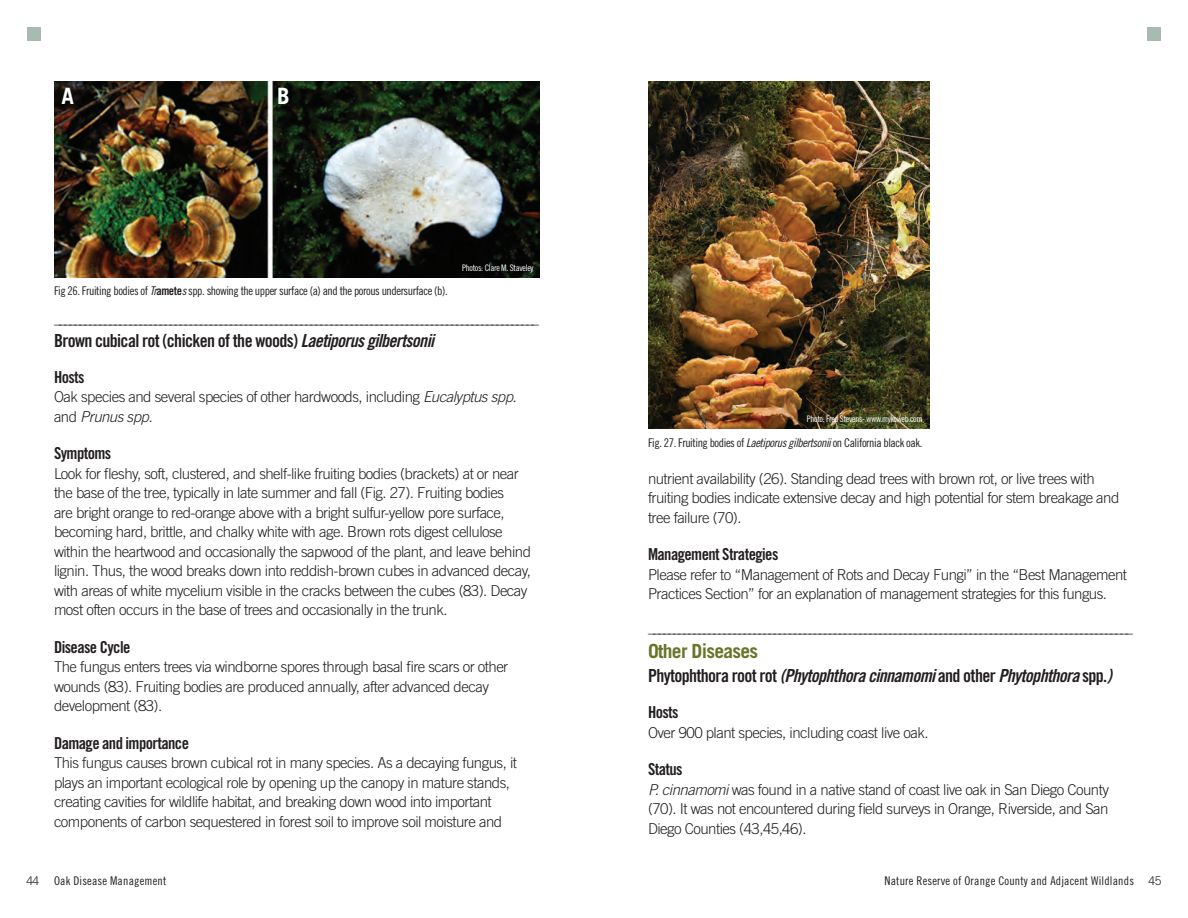
<style>
.page{position:relative;width:1188px;height:918px;background:#fff}
.page>*{position:absolute;margin:0;border:0;box-sizing:border-box;transform-origin:0 0}
.Head{font:700 22.5px "Trade Gothic LT Std";color:#fff}
.Head-2{font:700 19.5px "Trade Gothic LT Std";letter-spacing:-.035em;color:#6a7429}
.Latin{font:18px "Trade Gothic LT Std Bd Cn 20 Obl";letter-spacing:-.035em;color:#231f20}
.Latin-2{font:18px "Trade Gothic LT Std Bd Cn 20";letter-spacing:-.035em;color:#231f20}
.Sub_2{font:16.5px "Trade Gothic LT Std Bd Cn 20";letter-spacing:-.035em;color:#231f20}
.body{font:300 15px/19.5px "Trade Gothic LT Std";letter-spacing:-.035em;color:#231f20}
.Sub_1{font:300 15px "Trade Gothic LT Std";color:#231f20}
.Fig_1{font:12px "Trade Gothic LT Std Cn 18";letter-spacing:-.035em;color:#231f20}
.Fig_1-2{font:12px "Trade Gothic LT Std Cn 18";letter-spacing:.015em;color:#231f20}
.Fig_1-3{font:9px "Trade Gothic LT Std Cn 18";letter-spacing:-.035em;color:#fff}
.s1{font-family:"Trade Gothic LT Std Cn 18 Obl"}
.s2{font-family:"Trade Gothic LT Std Bd Cn 20"}
.s3{font-family:"Trade Gothic LT Std Bd Cn 20 Obl"}
.s4{font-style:italic}
.s5{font-family:"Trade Gothic LT Std";font-weight:300}
</style>
<div class="page">
<div style="left:27px;top:27px;width:13px;height:13px;background:#a8bbb0"></div>
<div style="left:1148px;top:27px;width:13px;height:13px;background:#a8bbb0"></div>
<img style="left:648px;top:81px;width:282px;height:348px">
<img style="left:54px;top:81px;width:486px;height:197px">
<p class="Head" style="left:61px;top:82px;width:14px">A</p>
<p class="Head" style="left:277px;top:82px;width:14px">B</p>
<p class="Fig_1" style="left:54px;top:284px;width:395px">Fig 26. Fruiting bodies of <span class="s1">Tr</span><span class="s2">amete</span><span class="s1">s</span> spp. showing the upper surface (a) and the porous undersurface (b).</p>
<p class="Fig_1-3" style="left:462px;top:263px;width:73px">Photos: Clare M. Staveley</p>
<p class="Sub_1" style="left:54px;top:314px;width:486px">––––––––––––––––––––––––––––––––––––––––––––––––––––––––––––––––––––––––––––––––––––––––––––––––</p>
<p class="Latin-2" style="left:54px;top:329px;width:382px">Brown cubical rot (chicken of the woods) <span class="s3">Laetiporus gilbertsonii</span></p>
<p class="Sub_2" style="left:54px;top:367px;width:32px">Hosts</p>
<p class="body" style="left:54px;top:387px;width:464px">Oak species and several species of other hardwoods, including <span class="s4">Eucalyptus spp. </span>and <span class="s4">Prunus spp.</span></p>
<p class="Sub_2" style="left:54px;top:443px;width:59px">Symptoms</p>
<p class="body" style="left:54px;top:463px;width:479px">Look for fleshy, soft, clustered, and shelf-like fruiting bodies (brackets) at or near the base of the tree, typically in late summer and fall (Fig. 27). Fruiting bodies<br>are bright orange to red-orange above with a bright sulfur-yellow pore surface, becoming hard, brittle, and chalky white with age. Brown rots digest cellulose within the heartwood and occasionally the sapwood of the plant, and leave behind lignin. Thus, the wood breaks down into reddish-brown cubes in advanced decay, with areas of white mycelium visible in the cracks between the cubes (83). Decay most often occurs in the base of trees and occasionally in the trunk.</p>
<p class="Sub_2" style="left:54px;top:637px;width:78px">Disease Cycle</p>
<p class="body" style="left:54px;top:657px;width:456px">The fungus enters trees via windborne spores through basal fire scars or other wounds (83). Fruiting bodies are produced annually, after advanced decay development (83).</p>
<p class="Sub_2" style="left:54px;top:733px;width:137px">Damage and importance</p>
<p class="body" style="left:54px;top:753px;width:464px">This fungus causes brown cubical rot in many species. As a decaying fungus, it plays an important ecological role by opening up the canopy in mature stands, creating cavities for wildlife habitat, and breaking down wood into important components of carbon sequestered in forest soil to improve soil moisture and</p>
<p class="Fig_1-3" style="left:807px;top:414px;width:117px">Photo: Fred Stevens- www.mykoweb.com</p>
<p class="Fig_1" style="left:648px;top:435px;width:276px">Fig. 27. Fruiting bodies of <span class="s1">Laetiporus gilbertsonii</span> on California black oak.</p>
<p class="body" style="left:648px;top:468px;width:473px">nutrient availability (26). Standing dead trees with brown rot, or live trees with fruiting bodies indicate extensive decay and high potential for stem breakage and tree failure (70).</p>
<p class="Sub_2" style="left:648px;top:544px;width:132px">Management Strategies</p>
<p class="body" style="left:648px;top:564px;width:481px">Please refer to “Management of Rots and Decay Fungi” in the “Best Management<br>Practices Section” for an explanation of management strategies for this fungus.</p>
<p class="Sub_1" style="left:648px;top:624px;width:486px">––––––––––––––––––––––––––––––––––––––––––––––––––––––––––––––––––––––––––––––––––––––––––––––––</p>
<p class="Head-2" style="left:648px;top:639px;width:112px">Other Diseases</p>
<p class="Latin" style="left:648px;top:665px;width:465px"><span class="s2">Phytophthora root rot</span> (Phytophthora cinnamomi <span class="s2">and other</span> Phytophthora <span class="s2">spp.</span>)</p>
<p class="Sub_2" style="left:648px;top:702px;width:32px">Hosts</p>
<p class="body" style="left:648px;top:723px;width:279px">Over 900 plant species, including coast live oak.</p>
<p class="Sub_2" style="left:648px;top:759px;width:36px">Status</p>
<p class="body" style="left:648px;top:780px;width:463px;text-align:justify"><span class="s4">P. cinnamomi</span> was found in a native stand of coast live oak in San Diego County (70). It was not encountered during field surveys in Orange, Riverside, and San Diego Counties (43,45,46).</p>
<p class="Fig_1-2" style="left:26px;top:873px;width:142px"><span class="s5">44</span> Oak Disease Management</p>
<p class="Fig_1-2" style="left:885px;top:873px;width:278px">Nature Reserve of Orange County and Adjacent Wildlands <span class="s5">45</span></p>
</div>
